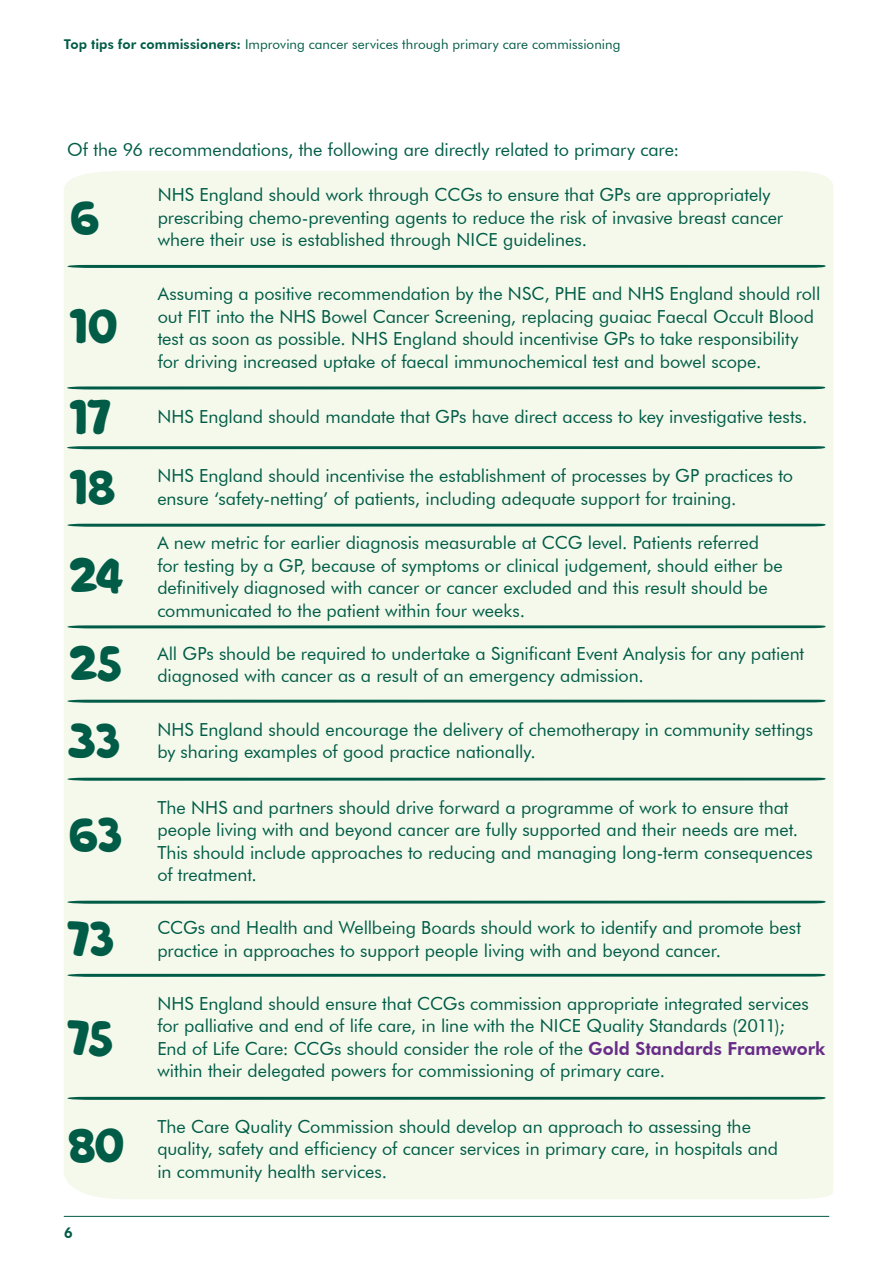
<style>
.page{position:relative;width:893px;height:1263px;background:#fff}
.page>*{position:absolute;margin:0;border:0;box-sizing:border-box;transform-origin:0 0}
.t1{font:48px/78px "Macmillan Headline";letter-spacing:-.03em;color:#005c46}
.t2{font:18px/22.5px "Futura BT";letter-spacing:-.005em;color:#005c46}
.t3{font:800 15px "Futura BT";color:#005c46}
.t4{font:13.5px "Futura BT";letter-spacing:.005em;color:#005c46}
.s1{font-weight:800}
.s2{font-weight:800;color:#682c88}
</style>
<div class="page">
<hr style="left:64px;top:1216px;width:765px;height:1px;background:#005c46">
<div style="left:64px;top:171px;width:769px;height:1028px;background:#f4f9ec"></div>
<svg style="left:67px;top:700px;width:759px;height:3px;background:#24735e"></svg>
<svg style="left:67px;top:625px;width:759px;height:3px;background:#23725d"></svg>
<svg style="left:67px;top:524px;width:759px;height:3px;background:#25735f"></svg>
<svg style="left:67px;top:778px;width:759px;height:3px;background:#24735e"></svg>
<svg style="left:67px;top:901px;width:759px;height:3px;background:#24735e"></svg>
<svg style="left:67px;top:974px;width:759px;height:3px;background:#196c57"></svg>
<svg style="left:67px;top:1097px;width:759px;height:3px;background:#196c57"></svg>
<svg style="left:67px;top:265px;width:759px;height:3px;background:#116752"></svg>
<svg style="left:67px;top:386px;width:758px;height:3px;background:#277561"></svg>
<svg style="left:67px;top:446px;width:758px;height:3px;background:#136853"></svg>
<p class="t4" style="left:64px;top:36px;width:558px"><span class="s1">Top tips for commissioners:</span> Improving cancer services through primary care commissioning</p>
<p class="t2" style="left:67px;top:138px;width:614px">Of the 96 recommendations, the following are directly related to primary care:</p>
<h1 class="t1" style="left:69px;top:179px;width:31px">6</h1>
<h1 class="t1" style="left:69px;top:280px;width:50px;line-height:91.7px">10<br>17</h1>
<h1 class="t1" style="left:69px;top:448px;width:48px">18</h1>
<h1 class="t1" style="left:69px;top:537px;width:57px">24</h1>
<h1 class="t1" style="left:68px;top:625px;width:56px">25<br>33</h1>
<h1 class="t1" style="left:68px;top:784px;width:58px;line-height:103.6px">63<br>73</h1>
<h1 class="t1" style="left:68px;top:999px;width:47px">75</h1>
<h1 class="t1" style="left:67px;top:1106px;width:59px">80</h1>
<p class="t3" style="left:64px;top:1223px;width:11px">6</p>
<p class="t2" style="left:158px;top:184px;width:627px">NHS England should work through CCGs to ensure that GPs are appropriately prescribing chemo-preventing agents to reduce the risk of invasive breast cancer where their use is established through NICE guidelines.</p>
<p class="t2" style="left:158px;top:282px;width:664px">Assuming a positive recommendation by the NSC, PHE and NHS England should roll out FIT into the NHS Bowel Cancer Screening, replacing guaiac Faecal Occult Blood test as soon as possible. NHS England should incentivise GPs to take responsibility for driving increased uptake of faecal immunochemical test and bowel scope.</p>
<p class="t2" style="left:157px;top:405px;width:651px">NHS England should mandate that GPs have direct access to key investigative tests.</p>
<p class="t2" style="left:157px;top:464px;width:637px">NHS England should incentivise the establishment of processes by GP practices to ensure ‘safety-netting’ of patients, including adequate support for training.</p>
<p class="t2" style="left:157px;top:531px;width:627px">A new metric for earlier diagnosis measurable at CCG level. Patients referred for testing by a GP, because of symptoms or clinical judgement, should either be definitively diagnosed with cancer or cancer excluded and this result should be communicated to the patient within four weeks.</p>
<p class="t2" style="left:157px;top:642px;width:648px">All GPs should be required to undertake a Significant Event Analysis for any patient diagnosed with cancer as a result of an emergency admission.</p>
<p class="t2" style="left:157px;top:718px;width:657px">NHS England should encourage the delivery of chemotherapy in community settings by sharing examples of good practice nationally.</p>
<p class="t2" style="left:157px;top:796px;width:657px">The NHS and partners should drive forward a programme of work to ensure that people living with and beyond cancer are fully supported and their needs are met.<br>This should include approaches to reducing and managing long-term consequences of treatment.</p>
<p class="t2" style="left:157px;top:916px;width:645px">CCGs and Health and Wellbeing Boards should work to identify and promote best practice in approaches to support people living with and beyond cancer.</p>
<p class="t2" style="left:157px;top:992px;width:669px">NHS England should ensure that CCGs commission appropriate integrated services for palliative and end of life care, in line with the NICE Quality Standards (2011);<br>End of Life Care: CCGs should consider the role of the <span class="s2">Gold Standards Framework </span>within their delegated powers for commissioning of primary care.</p>
<p class="t2" style="left:157px;top:1115px;width:622px">The Care Quality Commission should develop an approach to assessing the quality, safety and efficiency of cancer services in primary care, in hospitals and in community health services.</p>
</div>
